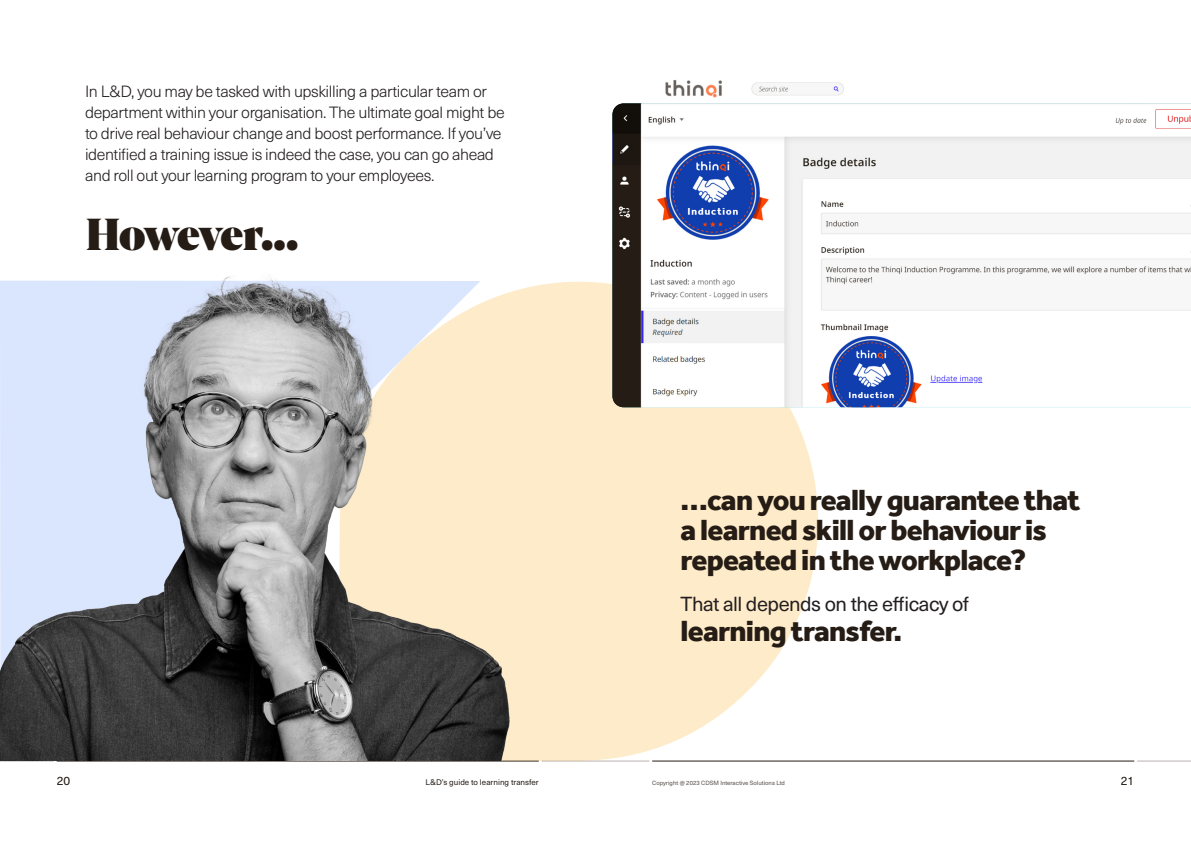
<style>
.page{position:relative;width:1191px;height:842px;background:#fff}
.page>*{position:absolute;margin:0;border:0;box-sizing:border-box;transform-origin:0 0}
.t1{font:800 48px "Mixta Pro";letter-spacing:-.045em;color:#251c15}
.t2{font:800 30px/30px "Effra";letter-spacing:-.025em;color:#251c15}
.t3{font:20px "Neue Haas Unica W1 G";letter-spacing:-.025em;color:#231f20}
.t4{font:300 16px/21px "Neue Haas Unica W1 G";letter-spacing:-.025em;color:#231f20}
.t5{font:12px "Neue Haas Unica W1 G";color:#241c15}
.t6{font:8px "Neue Haas Unica W1 G";color:#241c15}
.t7{font:6px "Neue Haas Unica W1 G";color:#55504a}
</style>
<div class="page">
<hr style="left:57px;top:761px;width:482px;height:1px;background:#241c15">
<hr style="left:0;top:761px;width:54px;height:1px;background:#b7b2af">
<hr style="left:541px;top:761px;width:54px;height:1px;background:#b7b2af">
<hr style="left:652px;top:761px;width:482px;height:1px;background:#241c15">
<hr style="left:595px;top:761px;width:54px;height:1px;background:#b7b2af">
<hr style="left:1137px;top:761px;width:54px;height:1px;background:#b7b2af">
<svg style="left:729px;top:407px;width:90px;height:354px;fill:#feebc9"></svg>
<img style="left:612px;top:103px;width:579px;height:304px">
<img style="left:665px;top:80px;width:179px;height:18px">
<img style="left:0;top:127px;width:729px;height:634px">
<p class="t4" style="left:85px;top:80px;width:421px">In L&amp;D, you may be tasked with upskilling a particular team or department within your organisation. The ultimate goal might be to drive real behaviour change and boost performance. If you’ve identified a training issue is indeed the case, you can go ahead and roll out your learning program to your employees.</p>
<p class="t1" style="left:85px;top:205px;width:215px">However...</p>
<p class="t2" style="left:680px;top:484px;width:401px">…can you really guarantee that a learned skill or behaviour is repeated in the workplace?</p>
<p class="t3" style="left:680px;top:589px;width:290px">That all depends on the efficacy of</p>
<p class="t2" style="left:680px;top:615px;width:223px">learning transfer.</p>
<p class="t5" style="left:57px;top:772px;width:15px">20</p>
<p class="t6" style="left:426px;top:776px;width:115px">L&amp;D’s guide to learning transfer</p>
<p class="t7" style="left:652px;top:779px;width:134px">Copyright @ 2023 CDSM Interactive Solutions Ltd</p>
<p class="t5" style="left:1120px;top:772px;width:15px">21</p>
</div>
